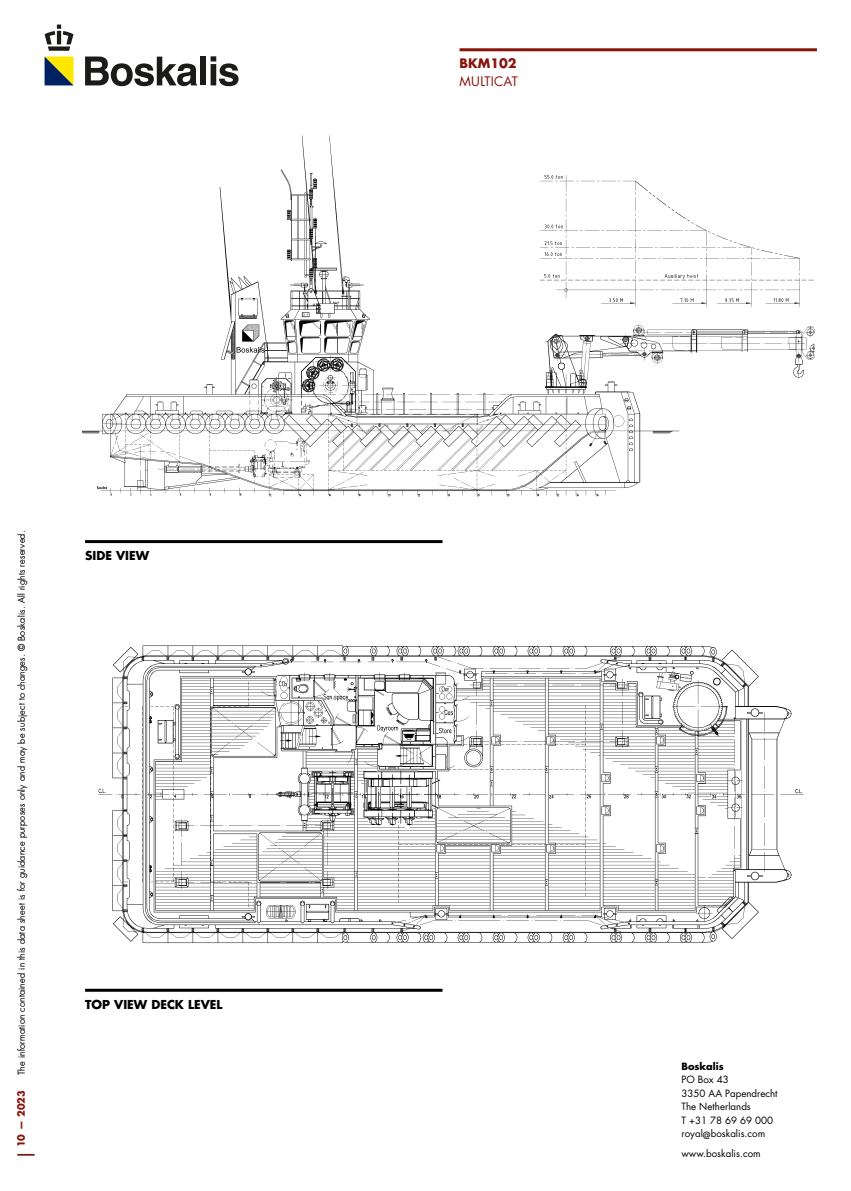
<style>
.page{position:relative;width:851px;height:1191px;background:#fff}
.page>*{position:absolute;margin:0;border:0;box-sizing:border-box;transform-origin:0 0}
.Subheading_2_rood{font:12.75px "Futura Std";letter-spacing:.025em;color:#89140c}
.Subheading_rood{font:700 12.75px "Futura Std";color:#89140c}
.kop_3{font:700 12px "Futura Std";color:#000}
.t1{font:9.75px/13.5px "Futura Std";color:#000}
.t2{font:700 9.75px "Futura Std";color:#000}
.t3{font:700 9.75px "Futura Std";letter-spacing:.01em;color:#89140c}
.t4{font:300 9px "Futura Std";letter-spacing:.025em;color:#000}
</style>
<div class="page">
<svg style="left:45px;top:57px;width:28px;height:28px"></svg>
<svg style="left:85px;top:57px;width:112px;height:29px"></svg>
<div style="left:200px;top:57px;width:6px;height:28px;background:#1b1b1a"></div>
<svg style="left:210px;top:56px;width:28px;height:30px"></svg>
<svg style="left:45px;top:25px;width:28px;height:26px"></svg>
<svg style="left:17px;top:1154px;width:17px;height:1px"></svg>
<hr style="left:85px;top:988px;width:357px;height:3px;background:#000">
<hr style="left:85px;top:540px;width:357px;height:3px;background:#000">
<hr style="left:459px;top:48px;width:357px;height:3px;background:#89140c">
<img style="left:82px;top:135px;width:732px;height:362px">
<img style="left:98px;top:645px;width:706px;height:299px">
<p class="t4" style="left:16px;top:1074px;width:546px;rotate:-90deg">The information contained in this data sheet is for guidance purposes only and may be subject to changes. © Boskalis. All rights reserved.</p>
<p class="t3" style="left:15px;top:1147px;width:59px;rotate:-90deg">10 — 2023</p>
<p class="kop_3" style="left:85px;top:547px;width:66px">SIDE VIEW</p>
<p class="kop_3" style="left:85px;top:996px;width:139px">TOP VIEW DECK LEVEL</p>
<p class="Subheading_rood" style="left:459px;top:55px;width:59px">BKM102</p>
<p class="Subheading_2_rood" style="left:459px;top:73px;width:60px">MULTICAT</p>
<p class="t2" style="left:681px;top:1059px;width:44px">Boskalis</p>
<p class="t1" style="left:681px;top:1073px;width:98px">PO Box 43<br>3350 AA Papendrecht<br>The Netherlands<br>T +31 78 69 69 000 royal@boskalis.com</p>
<p class="t1" style="left:681px;top:1146px;width:81px">www.boskalis.com</p>
</div>
